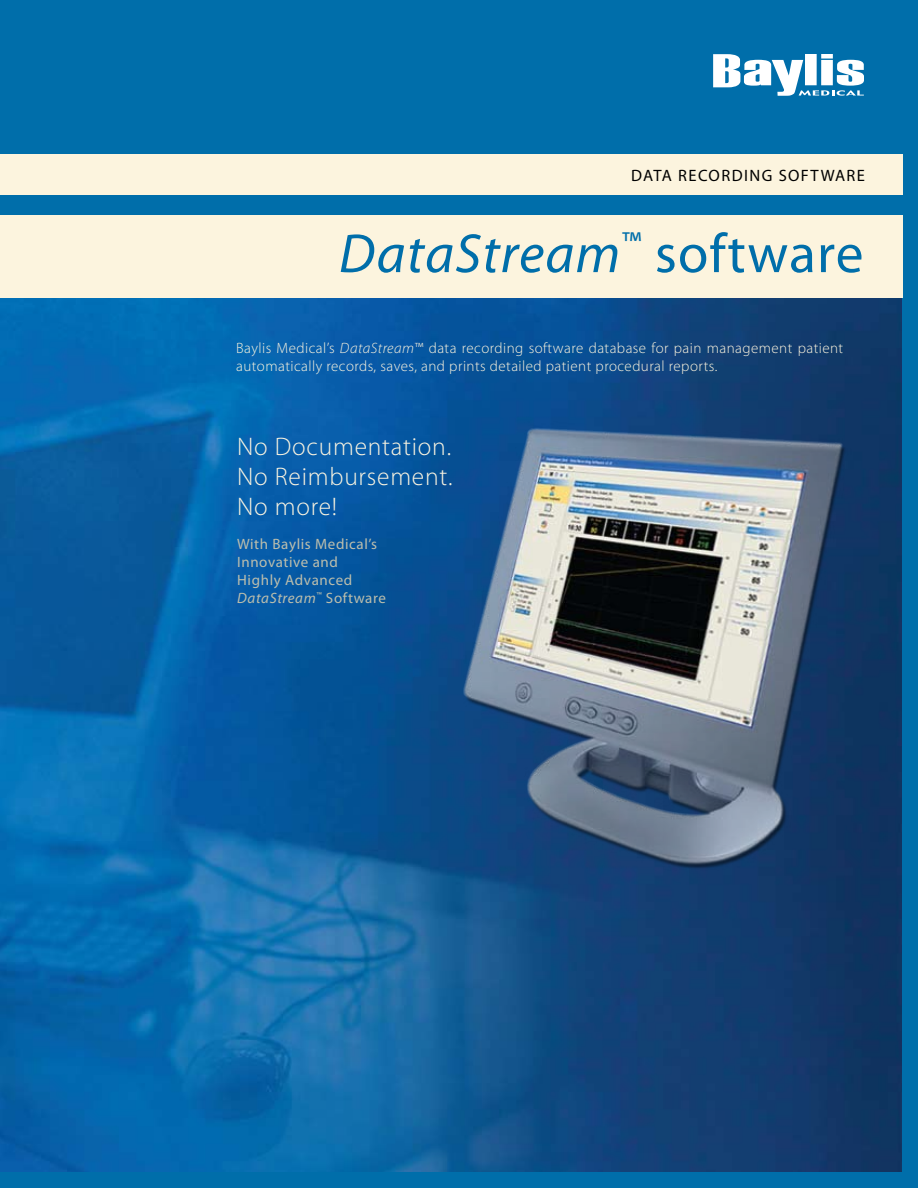
<style>
.page{position:relative;width:918px;height:1188px;background:#006eaa}
.page>*{position:absolute;margin:0;border:0;box-sizing:border-box;transform-origin:0 0}
.t1{font:italic 55.5px "Myriad Pro";letter-spacing:.02em;color:#006eaa}
.t2{font:300 25.5px/30px "Myriad Pro";letter-spacing:.03em;color:#f9f3e0;text-align:justify}
.t3{font:16.5px "Myriad Pro";letter-spacing:.085em;color:#000}
.t4{font:300 15px/18px "Myriad Pro";letter-spacing:.03em;color:#fcf4de}
.t5{font:15px/18px "Myriad Pro";letter-spacing:.04em;color:#bcbead}
.s1{font-style:normal}
.s2{font-style:italic}
</style>
<div class="page">
<img style="left:0;top:298px;width:902px;height:874px">
<div style="left:0;top:154px;width:903px;height:41px;background:#fcf4de"></div>
<div style="left:0;top:215px;width:903px;height:83px;background:#fcf4de"></div>
<svg style="left:713px;top:54px;width:151px;height:42px"></svg>
<img style="left:447px;top:405px;width:424px;height:476px">
<p class="t3" style="left:631px;top:165px;width:235px">DATA RECORDING SOFTWARE</p>
<h1 class="t1" style="left:339px;top:219px;width:526px">DataStream<sup>™</sup> <span class="s1">software</span></h1>
<p class="t4" style="left:236px;top:339px;width:608px">Baylis Medical’s <span class="s2">DataStream</span>™ data recording software database for pain management patient automatically records, saves, and prints detailed patient procedural reports.</p>
<h2 class="t2" style="left:237px;top:431px;width:217px">No Documentation.<br>No Reimbursement.<br>No more!</h2>
<p class="t5" style="left:237px;top:535px;width:150px">With Baylis Medical’s<br>Innovative and<br>Highly Advanced<br><span class="s2">DataStream</span><sup>™</sup> Software</p>
</div>
